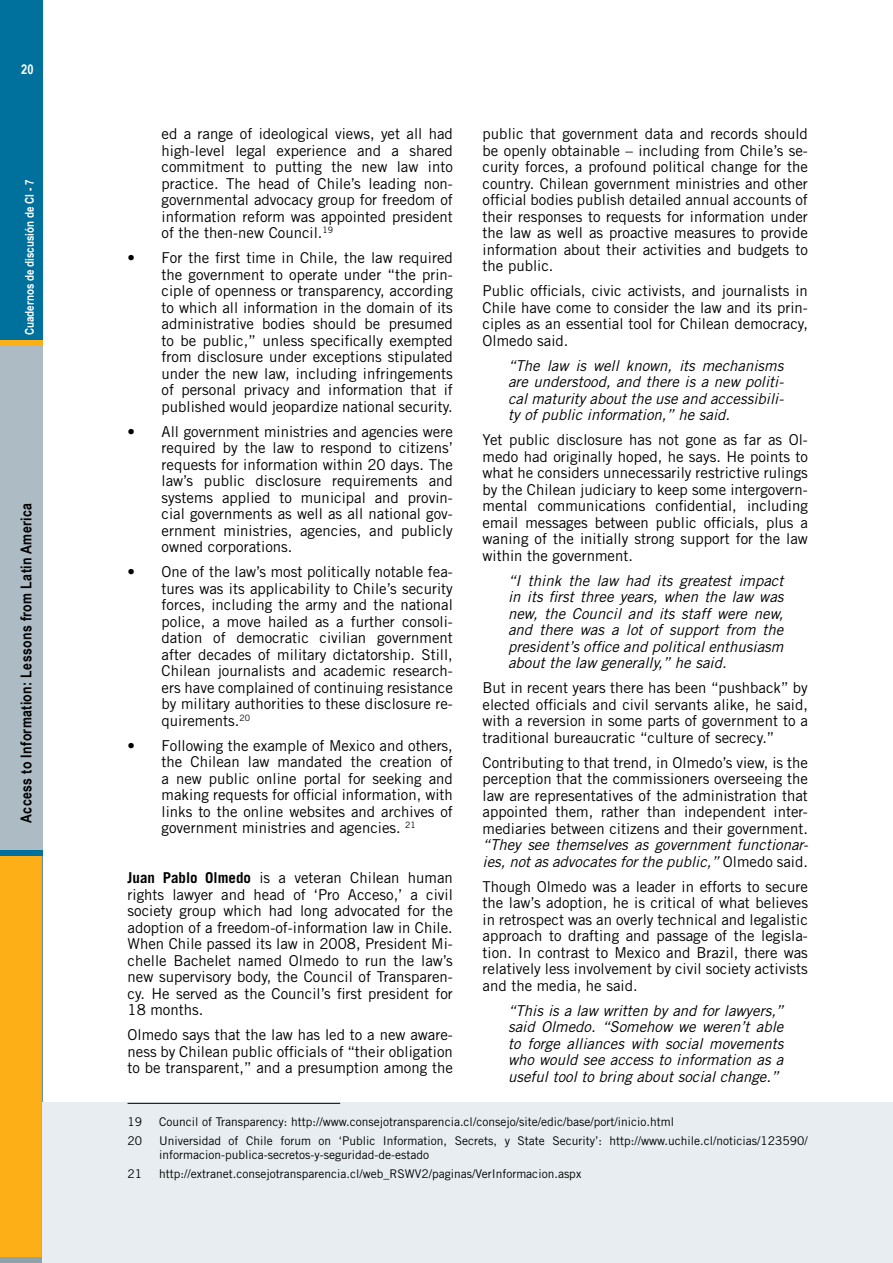
<style>
.page{position:relative;width:893px;height:1263px;background:#fff}
.page>*{position:absolute;margin:0;border:0;box-sizing:border-box;transform-origin:0 0}
.t1{font:15px/16.5px "Trade Gothic";color:#000;text-align:justify}
.t2{font:italic 15px/16.5px "Trade Gothic";color:#000;text-align:justify}
.t3{font:700 15px "Arial Narrow";letter-spacing:.025em;color:#000}
.t4{font:700 13.5px "Arial Narrow";color:#fff}
.t5{font:12px/14.4px "Trade Gothic";color:#000}
.t6{font:700 12px "Arial Narrow";color:#fff}
.s1{font-weight:700}
.s2{font-style:normal}
</style>
<div class="page">
<div style="left:0;top:0;width:43px;height:1263px;background:#00719c"></div>
<div style="left:0;top:340px;width:43px;height:510px;background:#acbbc4"></div>
<div style="left:0;top:856px;width:43px;height:401px;background:#fcaf17"></div>
<div style="left:0;top:340px;width:43px;height:6px;background:#fcaf17"></div>
<div style="left:0;top:1257px;width:43px;height:6px;background:#8ea2ac"></div>
<div style="left:43px;top:1102px;width:850px;height:161px;background:#e7edf0"></div>
<hr style="left:128px;top:1103px;width:212px;height:1px;background:#000">
<p class="t4" style="left:21px;top:59px;width:14px">20</p>
<p class="t6" style="left:21px;top:335px;width:157px;rotate:-90deg">Cuadernos de discusión de CI - 7</p>
<p class="t3" style="left:15px;top:823px;width:321px;rotate:-90deg">Access to Information: Lessons from Latin America</p>
<p class="t1" style="left:162px;top:125px;width:293px">ed a range of ideological views, yet all had high-level legal experience and a shared commitment to putting the new law into practice. The head of Chile’s leading non&shy;governmental advocacy group for freedom of information reform was appointed president of the then-new Council.<sup>19</sup></p>
<p class="t1" style="left:162px;top:249px;width:293px;text-indent:-34px">• For the first time in Chile, the law required the government to operate under “the prin&shy;ciple of openness or transparency, according to which all information in the domain of its administrative bodies should be presumed to be public,” unless specifically exempted from disclosure under exceptions stipulated under the new law, including infringements of personal privacy and information that if published would jeopardize national security.</p>
<p class="t1" style="left:162px;top:423px;width:293px;text-indent:-34px">• All government ministries and agencies were required by the law to respond to citizens’ requests for information within 20 days. The law’s public disclosure requirements and systems applied to municipal and provin&shy;cial governments as well as all national gov&shy;ernment ministries, agencies, and publicly owned corporations.</p>
<p class="t1" style="left:162px;top:563px;width:293px;text-indent:-34px">• One of the law’s most politically notable fea&shy;tures was its applicability to Chile’s security forces, including the army and the national police, a move hailed as a further consoli&shy;dation of democratic civilian government after decades of military dictatorship. Still, Chilean journalists and academic research&shy;ers have complained of continuing resistance by military authorities to these disclosure re&shy;quirements.<sup>20</sup></p>
<p class="t1" style="left:162px;top:737px;width:293px;text-indent:-34px">• Following the example of Mexico and others, the Chilean law mandated the creation of a new public online portal for seeking and making requests for official information, with links to the online websites and archives of government ministries and agencies. <sup>21</sup></p>
<p class="t1" style="left:128px;top:869px;width:327px"><span class="s1">Juan Pablo Olmedo</span> is a veteran Chilean human rights lawyer and head of ‘Pro Acceso,’ a civil society group which had long advocated for the adoption of a freedom-of-information law in Chile.<br>When Chile passed its law in 2008, President Mi&shy;chelle Bachelet named Olmedo to run the law’s new supervisory body, the Council of Transparen&shy;cy. He served as the Council’s first president for 18 months.</p>
<p class="t1" style="left:128px;top:1026px;width:327px">Olmedo says that the law has led to a new aware&shy;ness by Chilean public officials of “their obligation to be transparent,” and a presumption among the</p>
<p class="t1" style="left:483px;top:125px;width:327px">public that government data and records should be openly obtainable – including from Chile’s se&shy;curity forces, a profound political change for the country. Chilean government ministries and other official bodies publish detailed annual accounts of their responses to requests for information under the law as well as proactive measures to provide information about their activities and budgets to the public.</p>
<p class="t1" style="left:483px;top:282px;width:327px">Public officials, civic activists, and journalists in Chile have come to consider the law and its prin&shy;ciples as an essential tool for Chilean democracy, Olmedo said.</p>
<p class="t2" style="left:508px;top:357px;width:277px">“The law is well known, its mechanisms are understood, and there is a new politi&shy;cal maturity about the use and accessibili&shy;ty of public information,” he said.</p>
<p class="t1" style="left:483px;top:431px;width:327px">Yet public disclosure has not gone as far as Ol&shy;medo had originally hoped, he says. He points to what he considers unnecessarily restrictive rulings by the Chilean judiciary to keep some intergovern&shy;mental communications confidential, including email messages between public officials, plus a waning of the initially strong support for the law within the government.</p>
<p class="t2" style="left:508px;top:572px;width:277px">“I think the law had its greatest impact in its first three years, when the law was new, the Council and its staff were new, and there was a lot of support from the president’s office and political enthusiasm about the law generally,” he said.</p>
<p class="t1" style="left:483px;top:679px;width:327px">But in recent years there has been “pushback” by elected officials and civil servants alike, he said, with a reversion in some parts of government to a traditional bureaucratic “culture of secrecy.”</p>
<p class="t1" style="left:483px;top:754px;width:327px">Contributing to that trend, in Olmedo’s view, is the perception that the commissioners overseeing the law are representatives of the administration that appointed them, rather than independent inter&shy;mediaries between citizens and their government.</p>
<p class="t2" style="left:483px;top:836px;width:327px">“They see themselves as government functionar&shy;ies, not as advocates for the public,” <span class="s2">Olmedo said.</span></p>
<p class="t1" style="left:483px;top:878px;width:327px">Though Olmedo was a leader in efforts to secure the law’s adoption, he is critical of what believes in retrospect was an overly technical and legalistic approach to drafting and passage of the legisla&shy;tion. In contrast to Mexico and Brazil, there was relatively less involvement by civil society activists and the media, he said.</p>
<p class="t2" style="left:508px;top:1002px;width:277px">“This is a law written by and for lawyers,” said Olmedo. “Somehow we weren’t able to forge alliances with social movements who would see access to information as a useful tool to bring about social change.”</p>
<p class="t5" style="left:128px;top:1114px;width:16px">19</p>
<p class="t5" style="left:159px;top:1114px;width:516px">Council of Transparency: http://www.consejotransparencia.cl/consejo/site/edic/base/port/inicio.html</p>
<p class="t5" style="left:128px;top:1133px;width:16px">20</p>
<p class="t5" style="left:159px;top:1133px;width:650px">Universidad of Chile forum on ‘Public Information, Secrets, y State Security’: http://www.uchile.cl/noticias/123590/ informacion-publica-secretos-y-seguridad-de-estado</p>
<p class="t5" style="left:128px;top:1166px;width:16px">21</p>
<p class="t5" style="left:159px;top:1166px;width:424px">http://extranet.consejotransparencia.cl/web_RSWV2/paginas/VerInformacion.aspx</p>
</div>
